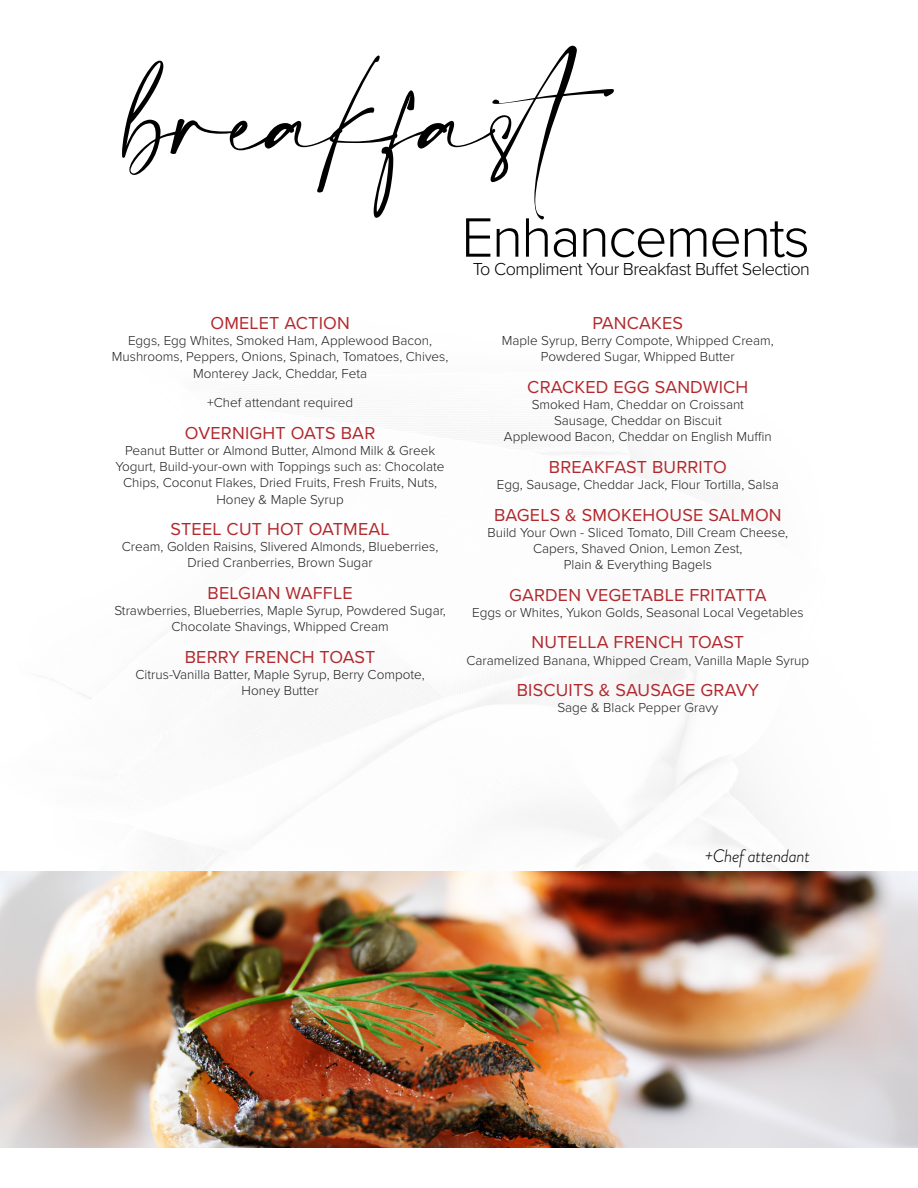
<style>
.page{position:relative;width:918px;height:1188px;background:#fff}
.page>*{position:absolute;margin:0;border:0;box-sizing:border-box;transform-origin:0 0}
.t1{font:86.85px "Amalfi Coast";letter-spacing:-.03em;color:#000001}
.t2{font:300 57.45px "Proxima Nova";letter-spacing:-.03em;color:#000001}
.NEW_Items{font:18px "Proxima Nova";letter-spacing:.01em;color:#b1282d}
.t3{font:300 18px "Proxima Nova";letter-spacing:-.03em;color:#000001}
.t4{font:italic 300 18px "Brandon Grotesque";letter-spacing:-.02em;color:#000001}
.NEW_Descr{font:300 13.5px/16.2px "Proxima Nova";color:#231f20;text-align:center}
</style>
<div class="page">
<img style="left:0;top:407px;width:918px;height:465px">
<img style="left:0;top:872px;width:918px;height:276px">
<p class="t1" style="left:125px;top:73px;width:491px">breakfast</p>
<p class="t2" style="left:461px;top:195px;width:350px">Enhancements</p>
<p class="t3" style="left:473px;top:255px;width:339px">To Compliment Your Breakfast Buffet Selection</p>
<p class="NEW_Items" style="left:210px;top:310px;width:141px">OMELET ACTION</p>
<p class="NEW_Descr" style="left:112px;top:332px;width:338px">Eggs, Egg Whites, Smoked Ham, Applewood Bacon,<br>Mushrooms, Peppers, Onions, Spinach, Tomatoes, Chives,<br>Monterey Jack, Cheddar, Feta</p>
<p class="NEW_Descr" style="left:207px;top:394px;width:147px">+Chef attendant required</p>
<p class="NEW_Items" style="left:185px;top:419px;width:192px">OVERNIGHT OATS BAR</p>
<p class="NEW_Descr" style="left:116px;top:442px;width:330px">Peanut Butter or Almond Butter, Almond Milk &amp; Greek Yogurt, Build-your-own with Toppings such as: Chocolate Chips, Coconut Flakes, Dried Fruits, Fresh Fruits, Nuts, Honey &amp; Maple Syrup</p>
<p class="NEW_Items" style="left:171px;top:516px;width:221px">STEEL CUT HOT OATMEAL</p>
<p class="NEW_Descr" style="left:122px;top:538px;width:318px">Cream, Golden Raisins, Slivered Almonds, Blueberries,<br>Dried Cranberries, Brown Sugar</p>
<p class="NEW_Items" style="left:208px;top:580px;width:146px">BELGIAN WAFFLE</p>
<p class="NEW_Descr" style="left:114px;top:602px;width:333px">Strawberries, Blueberries, Maple Syrup, Powdered Sugar,<br>Chocolate Shavings, Whipped Cream</p>
<p class="NEW_Items" style="left:185px;top:643px;width:192px">BERRY FRENCH TOAST</p>
<p class="NEW_Descr" style="left:136px;top:666px;width:291px">Citrus-Vanilla Batter, Maple Syrup, Berry Compote,<br>Honey Butter</p>
<p class="NEW_Items" style="left:593px;top:310px;width:92px">PANCAKES</p>
<p class="NEW_Descr" style="left:502px;top:332px;width:274px">Maple Syrup, Berry Compote, Whipped Cream,<br>Powdered Sugar, Whipped Butter</p>
<p class="NEW_Items" style="left:527px;top:373px;width:223px">CRACKED EGG SANDWICH</p>
<p class="NEW_Descr" style="left:532px;top:396px;width:214px">Smoked Ham, Cheddar on Croissant</p>
<p class="NEW_Descr" style="left:554px;top:412px;width:169px">Sausage, Cheddar on Biscuit</p>
<p class="NEW_Descr" style="left:504px;top:428px;width:269px">Applewood Bacon, Cheddar on English Muffin</p>
<p class="NEW_Items" style="left:549px;top:454px;width:179px">BREAKFAST BURRITO</p>
<p class="NEW_Descr" style="left:497px;top:476px;width:283px">Egg, Sausage, Cheddar Jack, Flour Tortilla, Salsa</p>
<p class="NEW_Items" style="left:494px;top:501px;width:289px">BAGELS &amp; SMOKEHOUSE SALMON</p>
<p class="NEW_Descr" style="left:488px;top:523px;width:302px">Build Your Own - Sliced Tomato, Dill Cream Cheese,<br>Capers, Shaved Onion, Lemon Zest,<br>Plain &amp; Everything Bagels</p>
<p class="NEW_Items" style="left:509px;top:581px;width:259px">GARDEN VEGETABLE FRITATTA</p>
<p class="NEW_Descr" style="left:472px;top:604px;width:333px">Eggs or Whites, Yukon Golds, Seasonal Local Vegetables</p>
<p class="NEW_Items" style="left:532px;top:629px;width:214px">NUTELLA FRENCH TOAST</p>
<p class="NEW_Descr" style="left:466px;top:651px;width:344px">Caramelized Banana, Whipped Cream, Vanilla Maple Syrup</p>
<p class="NEW_Items" style="left:517px;top:677px;width:244px">BISCUITS &amp; SAUSAGE GRAVY</p>
<p class="NEW_Descr" style="left:557px;top:699px;width:162px">Sage &amp; Black Pepper Gravy</p>
<p class="t4" style="left:705px;top:843px;width:107px">+Chef attendant</p>
</div>
